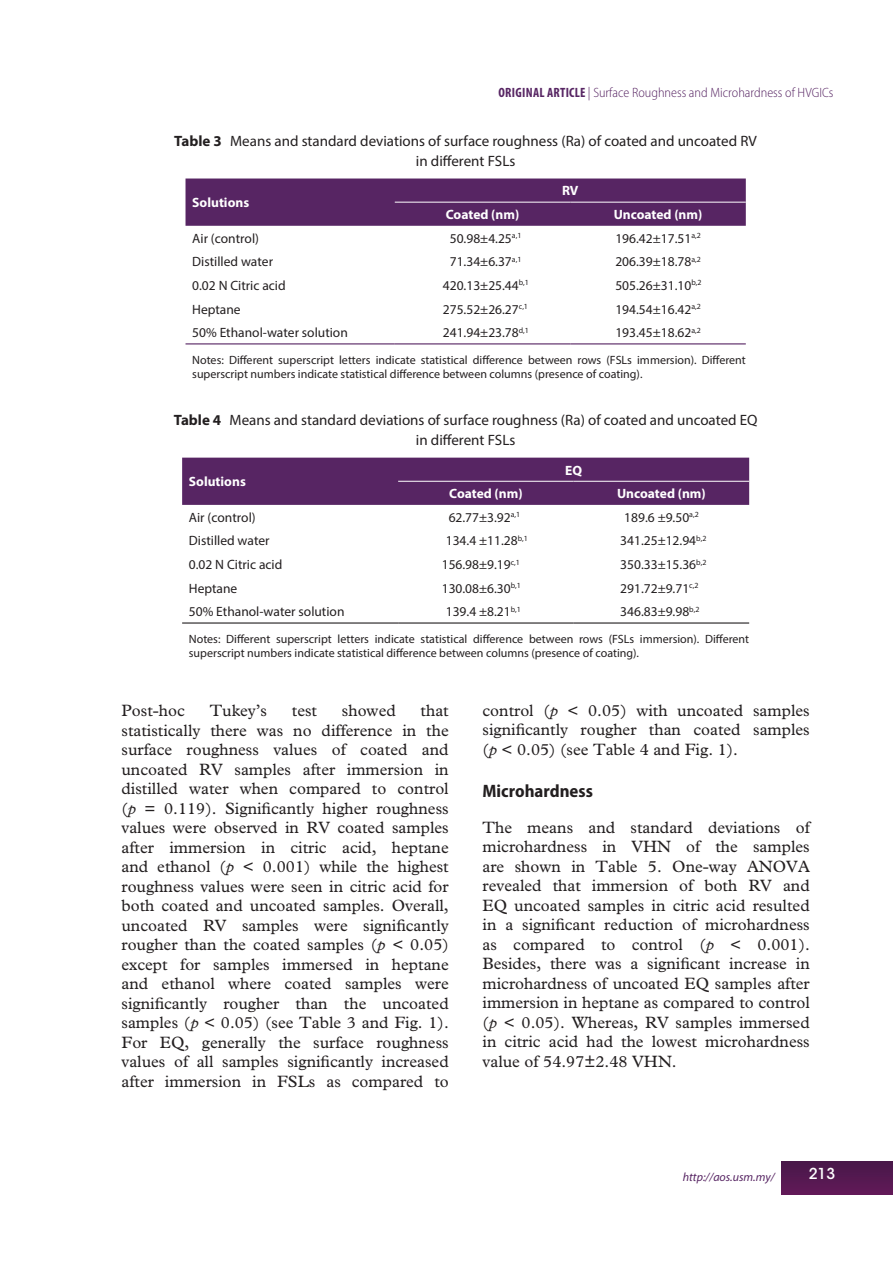
<style>
.page{position:relative;width:893px;height:1263px;background:#fff}
.page>*{position:absolute;margin:0;border:0;box-sizing:border-box;transform-origin:0 0}
.t1{font:700 semi-condensed 18px "Myriad Pro";color:#231f20}
.t2{font:16.5px/19.5px "Plantin Std";color:#231f20;text-align:justify}
.t3{font:15px/19.5px "Myriad Pro";color:#231f20;text-align:center}
.t4{font:500 15px "ITC Avant Garde Std";color:#fff}
.t5{font:13.5px "Myriad Pro";color:#231f20}
.t6{font:700 13.5px "Myriad Pro";color:#fff}
.t7{font:300 semi-condensed 13.5px "Myriad Pro";color:#572563}
.t8{font:12px/14.4px "Myriad Pro";color:#231f20}
.t9{font:italic 12px "Myriad Pro";color:#572563}
.s1{font-weight:700;font-stretch:condensed}
.s2{font-weight:700}
.s3{font-style:italic}
</style>
<div class="page">
<div style="left:782px;top:1161px;width:111px;height:33px;background:#551950"></div>
<div style="left:186px;top:178px;width:560px;height:48px;background:#572563"></div>
<hr style="left:186px;top:343px;width:209px;height:1px;background:#572563">
<hr style="left:395px;top:343px;width:175px;height:1px;background:#572563">
<hr style="left:570px;top:343px;width:176px;height:1px;background:#572563">
<hr style="left:395px;top:202px;width:175px;height:1px;background:#fff">
<hr style="left:570px;top:202px;width:176px;height:1px;background:#fff">
<div style="left:182px;top:458px;width:567px;height:47px;background:#572563"></div>
<hr style="left:182px;top:622px;width:216px;height:2px;background:#231f20">
<hr style="left:398px;top:622px;width:176px;height:2px;background:#231f20">
<hr style="left:574px;top:622px;width:175px;height:2px;background:#231f20">
<hr style="left:398px;top:481px;width:176px;height:1px;background:#fff">
<hr style="left:574px;top:481px;width:175px;height:1px;background:#fff">
<p class="t7" style="left:499px;top:85px;width:336px"><span class="s1">ORIGINAL ARTICLE</span> | Surface Roughness and Microhardness of HVGICs</p>
<p class="t3" style="left:174px;top:131px;width:584px"><span class="s2">Table 3</span> Means and standard deviations of surface roughness (Ra) of coated and uncoated RV in different FSLs</p>
<p class="t6" style="left:192px;top:194px;width:58px">Solutions</p>
<p class="t6" style="left:562px;top:182px;width:18px">RV</p>
<p class="t6" style="left:446px;top:206px;width:75px">Coated (nm)</p>
<p class="t6" style="left:614px;top:206px;width:90px">Uncoated (nm)</p>
<p class="t5" style="left:192px;top:230px;width:68px">Air (control)</p>
<p class="t5" style="left:450px;top:230px;width:73px">50.98±4.25<sup>a,1</sup></p>
<p class="t5" style="left:615px;top:230px;width:87px">196.42±17.51<sup>a,2</sup></p>
<p class="t5" style="left:192px;top:253px;width:82px">Distilled water</p>
<p class="t5" style="left:450px;top:253px;width:73px">71.34±6.37<sup>a,1</sup></p>
<p class="t5" style="left:615px;top:253px;width:87px">206.39±18.78<sup>a,2</sup></p>
<p class="t5" style="left:192px;top:277px;width:95px">0.02 N Citric acid</p>
<p class="t5" style="left:443px;top:277px;width:88px">420.13±25.44<sup>b,1</sup></p>
<p class="t5" style="left:615px;top:277px;width:88px">505.26±31.10<sup>b,2</sup></p>
<p class="t5" style="left:192px;top:301px;width:50px">Heptane</p>
<p class="t5" style="left:443px;top:301px;width:87px">275.52±26.27<sup>c,1</sup></p>
<p class="t5" style="left:615px;top:301px;width:87px">194.54±16.42<sup>a,2</sup></p>
<p class="t5" style="left:192px;top:324px;width:157px">50% Ethanol-water solution</p>
<p class="t5" style="left:443px;top:324px;width:88px">241.94±23.78<sup>d,1</sup></p>
<p class="t5" style="left:615px;top:324px;width:87px">193.45±18.62<sup>a,2</sup></p>
<p class="t8" style="left:192px;top:352px;width:555px">Notes: Different superscript letters indicate statistical difference between rows (FSLs immersion). Different superscript numbers indicate statistical difference between columns (presence of coating).</p>
<p class="t3" style="left:174px;top:410px;width:585px"><span class="s2">Table 4</span> Means and standard deviations of surface roughness (Ra) of coated and uncoated EQ in different FSLs</p>
<p class="t6" style="left:189px;top:473px;width:58px">Solutions</p>
<p class="t6" style="left:565px;top:461px;width:18px">EQ</p>
<p class="t6" style="left:449px;top:485px;width:75px">Coated (nm)</p>
<p class="t6" style="left:617px;top:485px;width:90px">Uncoated (nm)</p>
<p class="t5" style="left:189px;top:509px;width:68px">Air (control)</p>
<p class="t5" style="left:449px;top:509px;width:73px">62.77±3.92<sup>a,1</sup></p>
<p class="t5" style="left:624px;top:509px;width:76px">189.6 ±9.50<sup>a,2</sup></p>
<p class="t5" style="left:189px;top:532px;width:82px">Distilled water</p>
<p class="t5" style="left:446px;top:532px;width:84px">134.4 ±11.28<sup>b,1</sup></p>
<p class="t5" style="left:620px;top:532px;width:88px">341.25±12.94<sup>b,2</sup></p>
<p class="t5" style="left:189px;top:556px;width:95px">0.02 N Citric acid</p>
<p class="t5" style="left:442px;top:556px;width:80px">156.98±9.19<sup>c,1</sup></p>
<p class="t5" style="left:620px;top:556px;width:88px">350.33±15.36<sup>b,2</sup></p>
<p class="t5" style="left:189px;top:580px;width:50px">Heptane</p>
<p class="t5" style="left:442px;top:580px;width:81px">130.08±6.30<sup>b,1</sup></p>
<p class="t5" style="left:620px;top:580px;width:80px">291.72±9.71<sup>c,2</sup></p>
<p class="t5" style="left:189px;top:603px;width:157px">50% Ethanol-water solution</p>
<p class="t5" style="left:446px;top:603px;width:77px">139.4 ±8.21<sup>b,1</sup></p>
<p class="t5" style="left:620px;top:603px;width:81px">346.83±9.98<sup>b,2</sup></p>
<p class="t8" style="left:189px;top:631px;width:562px">Notes: Different superscript letters indicate statistical difference between rows (FSLs immersion). Different superscript numbers indicate statistical difference between columns (presence of coating).</p>
<p class="t2" style="left:121px;top:701px;width:329px;text-indent:299px">that statistically there was no difference in the surface roughness values of coated and uncoated RV samples after immersion in distilled water when compared to control (<span class="s3">p</span> = 0.119). Significantly higher roughness values were observed in RV coated samples after immersion in citric acid, heptane and ethanol (<span class="s3">p</span> &lt; 0.001) while the highest roughness values were seen in citric acid for both coated and uncoated samples. Overall, uncoated RV samples were significantly rougher than the coated samples (<span class="s3">p</span> &lt; 0.05) except for samples immersed in heptane and ethanol where coated samples were significantly rougher than the uncoated samples (<span class="s3">p</span> &lt; 0.05) (see Table 3 and Fig. 1).<br>For EQ, generally the surface roughness values of all samples significantly increased after immersion in FSLs as compared to</p>
<p class="t2" style="left:121px;top:701px;width:65px">Post-hoc</p>
<p class="t2" style="left:210px;top:701px;width:59px">Tukey’s</p>
<p class="t2" style="left:292px;top:701px;width:27px">test</p>
<p class="t2" style="left:342px;top:701px;width:55px">showed</p>
<p class="t2" style="left:483px;top:701px;width:329px">control (<span class="s3">p</span> &lt; 0.05) with uncoated samples significantly rougher than coated samples (<span class="s3">p</span> &lt; 0.05) (see Table 4 and Fig. 1).</p>
<p class="t1" style="left:483px;top:779px;width:112px">Microhardness</p>
<p class="t2" style="left:483px;top:817px;width:329px">The means and standard deviations of microhardness in VHN of the samples are shown in Table 5. One-way ANOVA revealed that immersion of both RV and EQ uncoated samples in citric acid resulted in a significant reduction of microhardness as compared to control (<span class="s3">p</span> &lt; 0.001).<br>Besides, there was a significant increase in microhardness of uncoated EQ samples after immersion in heptane as compared to control (<span class="s3">p</span> &lt; 0.05). Whereas, RV samples immersed in citric acid had the lowest microhardness value of 54.97±2.48 VHN.</p>
<p class="t9" style="left:683px;top:1169px;width:93px">http://aos.usm.my/</p>
<p class="t4" style="left:809px;top:1164px;width:28px">213</p>
</div>
